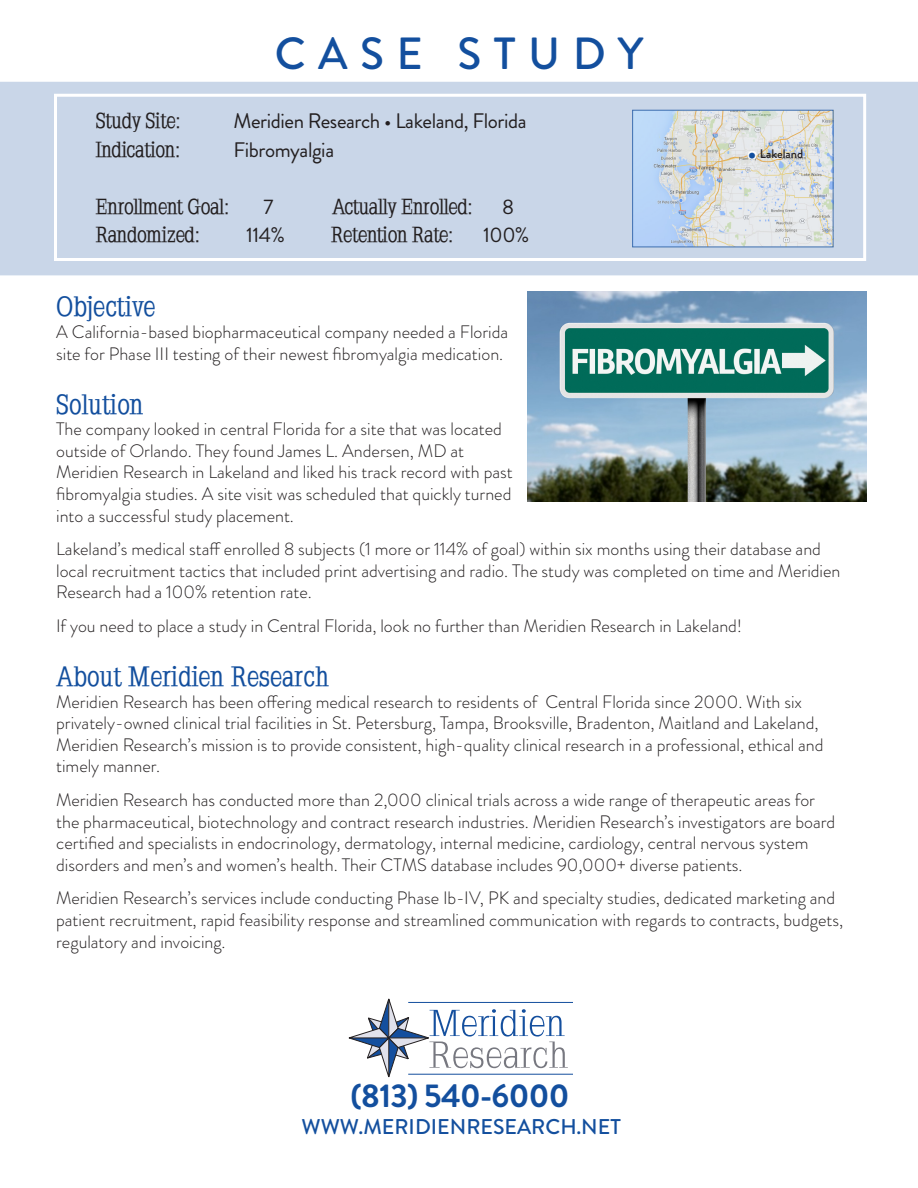
<style>
.page{position:relative;width:918px;height:1188px;background:#fff}
.page>*{position:absolute;margin:0;border:0;box-sizing:border-box;transform-origin:0 0}
.t1{font:500 45px "Brandon Grotesque";letter-spacing:.28em;color:#134f9e}
.t2{font:700 33px "Brandon Grotesque";letter-spacing:-.02em;color:#134f9e}
.t3{font:28.2px "Myriad Pro";color:#134f9e}
.t4{font:700 27px "Napoleodoni";color:#134f9e}
.t5{font:500 21.3px "Brandon Grotesque";color:#134f9e}
.t6{font:700 21px "Napoleodoni";letter-spacing:-.02em;color:#231f20}
.t7{font:21px "Brandon Grotesque";letter-spacing:-.02em;color:#231f20}
.t8{font:300 18px/21.6px "Brandon Grotesque";color:#231f20}
.t9{font:500 12.45px "Brandon Grotesque";color:#231f20}
</style>
<div class="page">
<div style="left:0;top:82px;width:918px;height:193px;background:#c9d6e8"></div>
<div style="left:54px;top:94px;width:812px;height:167px;border:3px solid #fff"></div>
<img style="left:528px;top:291px;width:338px;height:211px">
<img style="left:634px;top:112px;width:198px;height:133px">
<div style="left:748px;top:151px;width:9px;height:9px;border:3px solid #fff;border-radius:50%"></div>
<svg style="left:348px;top:998px;width:220px;height:80px"></svg>
<hr style="left:408px;top:1074px;width:165px;height:1px;background:#144f9e">
<hr style="left:408px;top:1002px;width:165px;height:1px;background:#144f9e">
<p class="t1" style="left:275px;top:22px;width:370px">CASE STUDY</p>
<p class="t6" style="left:96px;top:109px;width:86px">Study Site:</p>
<p class="t7" style="left:234px;top:107px;width:295px">Meridien Research • Lakeland, Florida</p>
<p class="t6" style="left:96px;top:137px;width:86px">Indication:</p>
<p class="t7" style="left:234px;top:135px;width:102px">Fibromyalgia</p>
<p class="t6" style="left:96px;top:194px;width:135px">Enrollment Goal:</p>
<p class="t7" style="left:263px;top:192px;width:11px">7</p>
<p class="t6" style="left:332px;top:194px;width:142px">Actually Enrolled:</p>
<p class="t7" style="left:502px;top:192px;width:14px">8</p>
<p class="t6" style="left:96px;top:223px;width:105px">Randomized:</p>
<p class="t7" style="left:246px;top:221px;width:40px">114%</p>
<p class="t6" style="left:331px;top:223px;width:123px">Retention Rate:</p>
<p class="t7" style="left:483px;top:221px;width:48px">100%</p>
<p class="t3" style="left:748px;top:136px;width:9px">•</p>
<p class="t9" style="left:760px;top:145px;width:45px">Lakeland</p>
<p class="t4" style="left:56px;top:291px;width:101px">Objective</p>
<p class="t8" style="left:56px;top:321px;width:454px">A California-based biopharmaceutical company needed a Florida site for Phase III testing of their newest fibromyalgia medication.</p>
<p class="t4" style="left:56px;top:389px;width:89px">Solution</p>
<p class="t8" style="left:56px;top:418px;width:458px">The company looked in central Florida for a site that was located outside of Orlando. They found James L. Andersen, MD at Meridien Research in Lakeland and liked his track record with past fibromyalgia studies. A site visit was scheduled that quickly turned into a successful study placement.</p>
<p class="t8" style="left:56px;top:538px;width:786px">Lakeland’s medical staff enrolled 8 subjects (1 more or 114% of goal) within six months using their database and local recruitment tactics that included print advertising and radio. The study was completed on time and Meridien<br>Research had a 100% retention rate.</p>
<p class="t8" style="left:56px;top:615px;width:688px">If you need to place a study in Central Florida, look no further than Meridien Research in Lakeland!</p>
<p class="t4" style="left:56px;top:661px;width:274px">About Meridien Research</p>
<p class="t8" style="left:56px;top:691px;width:769px">Meridien Research has been offering medical research to residents of Central Florida since 2000. With six privately-owned clinical trial facilities in St. Petersburg, Tampa, Brooksville, Bradenton, Maitland and Lakeland, Meridien Research’s mission is to provide consistent, high-quality clinical research in a professional, ethical and timely manner.</p>
<p class="t8" style="left:56px;top:789px;width:781px">Meridien Research has conducted more than 2,000 clinical trials across a wide range of therapeutic areas for the pharmaceutical, biotechnology and contract research industries. Meridien Research’s investigators are board certified and specialists in endocrinology, dermatology, internal medicine, cardiology, central nervous system disorders and men’s and women’s health. Their CTMS database includes 90,000+ diverse patients.</p>
<p class="t8" style="left:56px;top:888px;width:789px">Meridien Research’s services include conducting Phase Ib-IV, PK and specialty studies, dedicated marketing and patient recruitment, rapid feasibility response and streamlined communication with regards to contracts, budgets, regulatory and invoicing.</p>
<p class="t2" style="left:351px;top:1073px;width:220px">(813) 540-6000</p>
<p class="t5" style="left:302px;top:1112px;width:321px">WWW.MERIDIENRESEARCH.NET</p>
</div>
